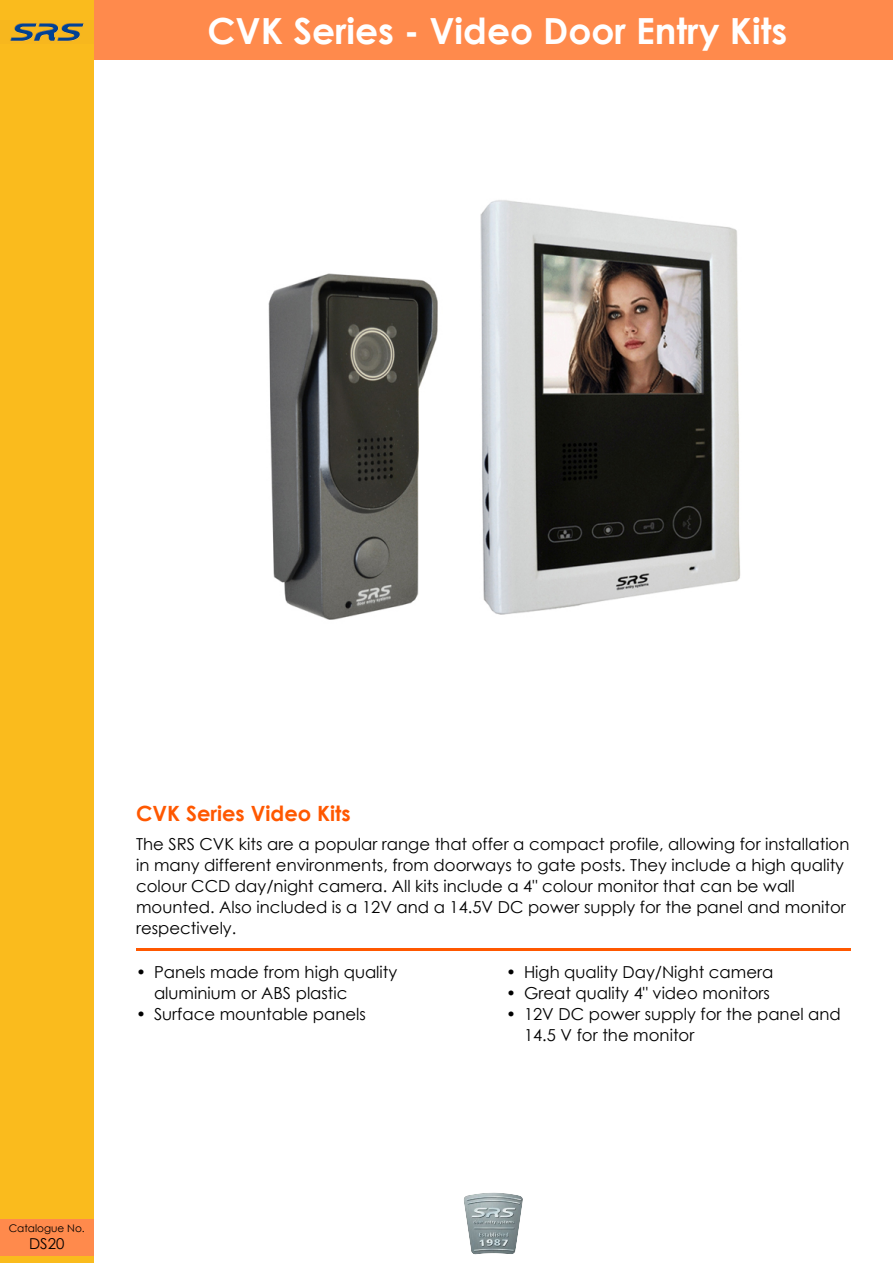
<style>
.page{position:relative;width:893px;height:1263px;background:#fff}
.page>*{position:absolute;margin:0;border:0;box-sizing:border-box;transform-origin:0 0}
.t1{font:700 36px "Century Gothic";color:#fff}
.t2{font:700 21px "Century Gothic";color:#ff5800}
.t3{font:16.5px/21px "Century Gothic";color:#000}
.t4{font:15px "Century Gothic";color:#000}
.t5{font:10.5px "Century Gothic";color:#000}
</style>
<div class="page">
<img style="left:464px;top:1192px;width:59px;height:62px">
<div style="left:94px;top:0;width:799px;height:60px;background:#ff8a4c"></div>
<div style="left:0;top:0;width:94px;height:1263px;background:#fabb1d"></div>
<img style="left:10px;top:23px;width:74px;height:18px">
<div style="left:0;top:1219px;width:94px;height:36px;background:#ff8a4c"></div>
<hr style="left:136px;top:948px;width:714px;height:2px;background:#ff5800">
<img style="left:268px;top:200px;width:473px;height:420px">
<h1 class="t1" style="left:208px;top:17px;width:581px">CVK Series - Video Door Entry Kits</h1>
<p class="t2" style="left:136px;top:805px;width:216px">CVK Series Video Kits</p>
<p class="t3" style="left:136px;top:835px;width:715px">The SRS CVK kits are a popular range that offer a compact profile, allowing for installation in many different environments, from doorways to gate posts. They include a high quality colour CCD day/night camera. All kits include a 4" colour monitor that can be wall mounted. Also included is a 12V and a 14.5V DC power supply for the panel and monitor respectively.</p>
<p class="t3" style="left:154px;top:963px;width:245px;text-indent:-18px">• Panels made from high quality aluminium or ABS plastic</p>
<p class="t3" style="left:136px;top:1005px;width:231px">• Surface mountable panels</p>
<p class="t3" style="left:506px;top:963px;width:269px">• High quality Day/Night camera</p>
<p class="t3" style="left:506px;top:984px;width:265px">• Great quality 4" video monitors</p>
<p class="t3" style="left:524px;top:1005px;width:318px;text-indent:-18px">• 12V DC power supply for the panel and<br>14.5 V for the monitor</p>
<p class="t5" style="left:9px;top:1224px;width:78px">Catalogue No.</p>
<p class="t4" style="left:29px;top:1238px;width:37px">DS20</p>
</div>
